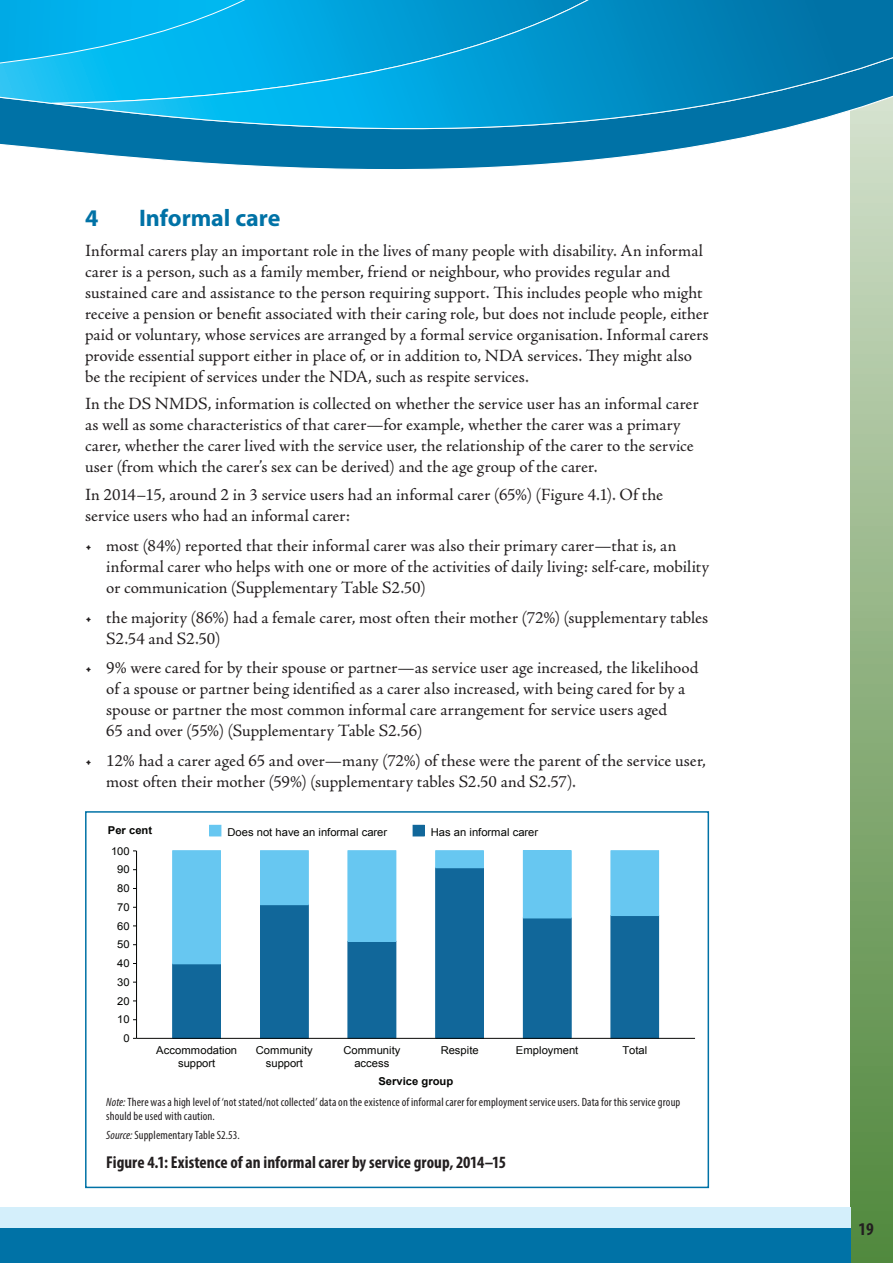
<style>
.page{position:relative;width:893px;height:1263px;background:#fff}
.page>*{position:absolute;margin:0;border:0;box-sizing:border-box;transform-origin:0 0}
.t1{font:700 24px "Myriad Pro";letter-spacing:-.005em;color:#0072a6}
.t2{font:700 condensed 18px "Myriad Pro";color:#231f20}
.Body_text{font:17.25px/21px "Adobe Jenson Pro";color:#231f20}
.Figure_title{font:700 condensed 17.25px "Myriad Pro";color:#231f20}
.Figure_notes{font:condensed 12px/14.4px "Myriad Pro";letter-spacing:.01em;color:#231f20}
.t3{font:10.8px/12.1px "Arial";letter-spacing:-.005em;color:#040503;text-align:center}
.t4{font:700 10.8px "Arial";color:#040503}
.s1{font-style:italic}
</style>
<div class="page">
<svg style="left:850px;top:170px;width:43px;height:1093px;background:#8baf7d"></svg>
<div style="left:0;top:1207px;width:850px;height:22px;background:#d4effb"></div>
<div style="left:0;top:1229px;width:850px;height:34px;background:#0072a6"></div>
<svg style="left:0;top:104px;width:893px;height:66px"></svg>
<svg style="left:0;top:0;width:46px;height:104px;background:#14b4e9"></svg>
<svg style="left:46px;top:0;width:847px;height:154px;background:#0f99cc"></svg>
<div style="left:210px;top:825px;width:11px;height:11px;background:#67c7f1"></div>
<div style="left:413px;top:825px;width:11px;height:11px;background:#11679a"></div>
<div style="left:173px;top:964px;width:47px;height:74px;background:#11679a"></div>
<div style="left:173px;top:964px;width:47px;height:74px;border:1px solid #11679a"></div>
<div style="left:173px;top:851px;width:47px;height:113px;background:#67c7f1"></div>
<div style="left:261px;top:905px;width:47px;height:133px;background:#11679a"></div>
<div style="left:260px;top:905px;width:48px;height:133px;border:1px solid #11679a"></div>
<div style="left:261px;top:851px;width:47px;height:54px;background:#67c7f1"></div>
<div style="left:260px;top:851px;width:48px;height:54px;border:1px solid #67c7f1"></div>
<div style="left:348px;top:941px;width:48px;height:97px;background:#11679a"></div>
<div style="left:348px;top:941px;width:48px;height:97px;border:1px solid #11679a"></div>
<div style="left:348px;top:851px;width:48px;height:90px;background:#67c7f1"></div>
<div style="left:436px;top:868px;width:47px;height:170px;background:#11679a"></div>
<div style="left:436px;top:868px;width:47px;height:170px;border:1px solid #11679a"></div>
<div style="left:436px;top:851px;width:47px;height:17px;background:#67c7f1"></div>
<div style="left:523px;top:918px;width:48px;height:120px;background:#11679a"></div>
<div style="left:523px;top:918px;width:48px;height:120px;border:1px solid #11679a"></div>
<div style="left:523px;top:851px;width:48px;height:67px;background:#67c7f1"></div>
<div style="left:611px;top:916px;width:47px;height:122px;background:#11679a"></div>
<div style="left:611px;top:916px;width:48px;height:122px;border:1px solid #11679a"></div>
<div style="left:611px;top:851px;width:47px;height:64px;background:#67c7f1"></div>
<div style="left:611px;top:851px;width:48px;height:65px;border:1px solid #67c7f1"></div>
<hr style="left:136px;top:851px;width:1px;height:187px;background:#040503">
<hr style="left:137px;top:1038px;width:558px;height:1px;background:#040503">
<div style="left:85px;top:811px;width:624px;height:377px;border:2px solid #0072a6"></div>
<h1 class="t1" style="left:85px;top:203px;width:15px">4</h1>
<h1 class="t1" style="left:139px;top:203px;width:143px">Informal care</h1>
<p class="Body_text" style="left:85px;top:240px;width:625px">Informal carers play an important role in the lives of many people with disability. An informal carer is a person, such as a family member, friend or neighbour, who provides regular and sustained care and assistance to the person requiring support. This includes people who might receive a pension or benefit associated with their caring role, but does not include people, either paid or voluntary, whose services are arranged by a formal service organisation. Informal carers provide essential support either in place of, or in addition to, NDA services. They might also be the recipient of services under the NDA, such as respite services.</p>
<p class="Body_text" style="left:85px;top:394px;width:615px">In the DS NMDS, information is collected on whether the service user has an informal carer as well as some characteristics of that carer—for example, whether the carer was a primary carer, whether the carer lived with the service user, the relationship of the carer to the service user (from which the carer’s sex can be derived) and the age group of the carer.</p>
<p class="Body_text" style="left:85px;top:484px;width:579px">In 2014–15, around 2 in 3 service users had an informal carer (65%) (Figure 4.1). Of the service users who had an informal carer:</p>
<p class="Body_text" style="left:106px;top:535px;width:604px;text-indent:-21px">• most (84%) reported that their informal carer was also their primary carer—that is, an informal carer who helps with one or more of the activities of daily living: self-care, mobility or communication (Supplementary Table S2.50)</p>
<p class="Body_text" style="left:106px;top:607px;width:603px;text-indent:-21px">• the majority (86%) had a female carer, most often their mother (72%) (supplementary tables<br>S2.54 and S2.50)</p>
<p class="Body_text" style="left:106px;top:657px;width:594px;text-indent:-21px">• 9% were cared for by their spouse or partner—as service user age increased, the likelihood of a spouse or partner being identified as a carer also increased, with being cared for by a spouse or partner the most common informal care arrangement for service users aged<br>65 and over (55%) (Supplementary Table S2.56)</p>
<p class="Body_text" style="left:106px;top:750px;width:601px;text-indent:-21px">• 12% had a carer aged 65 and over—many (72%) of these were the parent of the service user, most often their mother (59%) (supplementary tables S2.50 and S2.57).</p>
<p class="t3" style="left:228px;top:826px;width:161px">Does not have an informal carer</p>
<p class="t3" style="left:431px;top:826px;width:109px">Has an informal carer</p>
<p class="t4" style="left:108px;top:823px;width:46px">Per cent</p>
<p class="t3" style="left:111px;top:845px;width:20px">100</p>
<p class="t3" style="left:117px;top:863px;width:14px">90</p>
<p class="t3" style="left:117px;top:882px;width:14px">80</p>
<p class="t3" style="left:117px;top:901px;width:14px">70</p>
<p class="t3" style="left:117px;top:920px;width:14px">60</p>
<p class="t3" style="left:117px;top:938px;width:14px">50</p>
<p class="t3" style="left:117px;top:957px;width:14px">40</p>
<p class="t3" style="left:117px;top:976px;width:14px">30</p>
<p class="t3" style="left:117px;top:995px;width:14px">20</p>
<p class="t3" style="left:117px;top:1013px;width:14px">10</p>
<p class="t3" style="left:123px;top:1032px;width:8px">0</p>
<p class="t3" style="left:156px;top:1045px;width:82px">Accommodation support</p>
<p class="t3" style="left:256px;top:1045px;width:58px">Community support</p>
<p class="t3" style="left:343px;top:1045px;width:58px">Community access</p>
<p class="t3" style="left:441px;top:1045px;width:40px">Respite</p>
<p class="t3" style="left:516px;top:1045px;width:64px">Employment</p>
<p class="t3" style="left:622px;top:1045px;width:26px">Total</p>
<p class="t4" style="left:378px;top:1074px;width:76px">Service group</p>
<p class="Figure_notes" style="left:106px;top:1094px;width:576px"><span class="s1">Note:</span> There was a high level of ‘not stated/not collected’ data on the existence of informal carer for employment service users. Data for this service group should be used with caution.</p>
<p class="Figure_notes" style="left:106px;top:1127px;width:135px"><span class="s1">Source:</span> Supplementary Table S2.53.</p>
<p class="Figure_title" style="left:106px;top:1151px;width:401px">Figure 4.1: Existence of an informal carer by service group, 2014–15</p>
<p class="t2" style="left:858px;top:1218px;width:17px">19</p>
</div>
